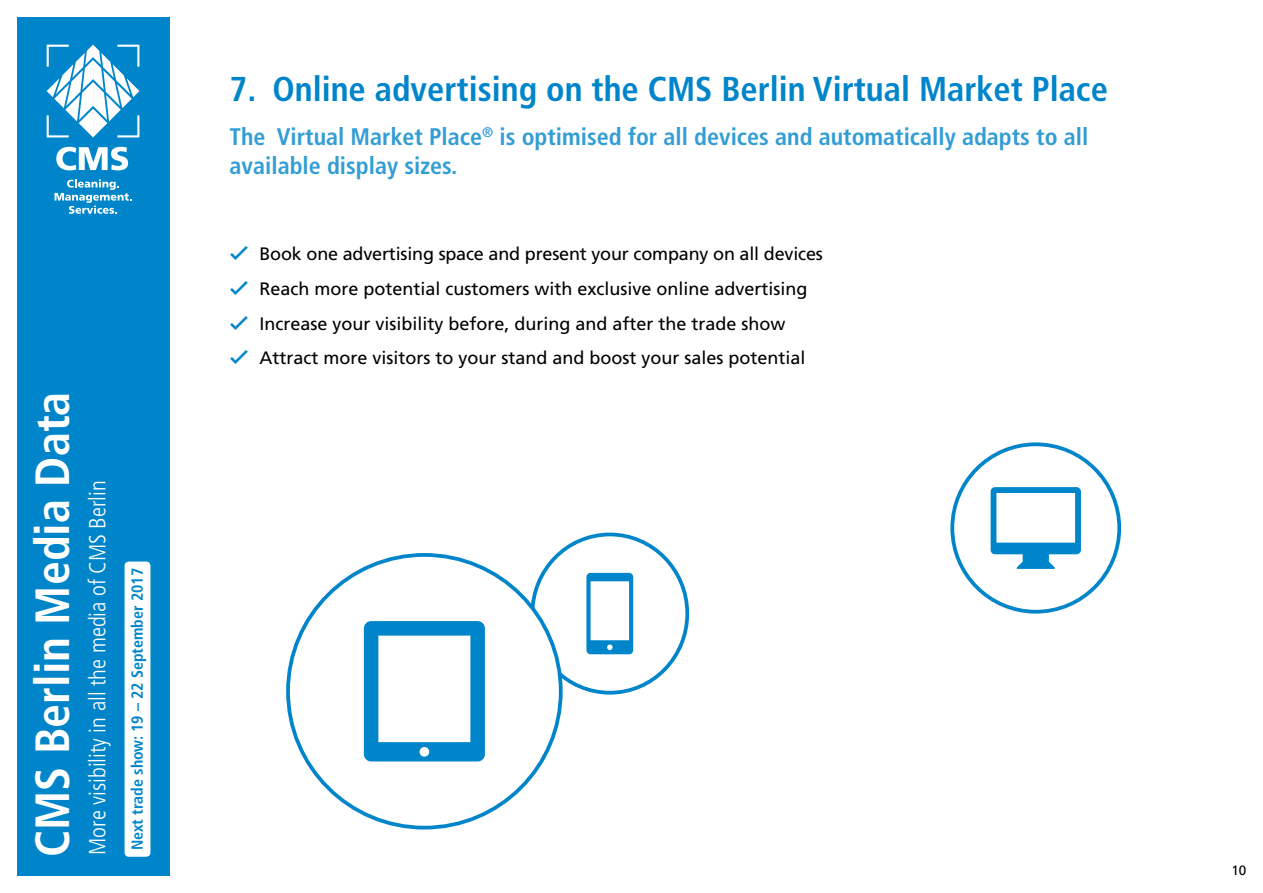
<style>
.page{position:relative;width:1263px;height:893px;background:#fff}
.page>*{position:absolute;margin:0;border:0;box-sizing:border-box;transform-origin:0 0}
.t1{font:700 condensed 48px "Frutiger LT Std";color:#fff}
.t2{font:700 condensed 34.5px "Frutiger LT Std";color:#0085ca}
.t3{font:700 condensed 24px/28.8px "Frutiger LT Std";color:#339dd5}
.t4{font:300 condensed 23.25px "Frutiger LT Std";color:#fff}
.t5{font:18px "Frutiger LT Std";color:#000}
.t6{font:700 condensed 16.05px "Frutiger LT Std";color:#0085ca}
.t7{font:13.5px "Frutiger LT Std";color:#000}
.s1{font-family:"Gujarati";font-size:21px;color:#0085ca}
</style>
<div class="page">
<div style="left:17px;top:17px;width:152px;height:859px;background:#0085ca"></div>
<div style="left:530px;top:533px;width:159px;height:162px;border:4px solid #0085ca;border-radius:50%"></div>
<svg style="left:586px;top:573px;width:47px;height:81px"></svg>
<div style="left:288px;top:555px;width:273px;height:273px;background:#fff;border-radius:50%"></div>
<svg style="left:364px;top:621px;width:121px;height:140px"></svg>
<div style="left:950px;top:442px;width:171px;height:172px;border:4px solid #0085ca;border-radius:50%"></div>
<svg style="left:991px;top:487px;width:90px;height:82px"></svg>
<div style="left:125px;top:562px;width:25px;height:295px;background:#fff;border-radius:4px"></div>
<svg style="left:56px;top:147px;width:72px;height:23px"></svg>
<svg style="left:55px;top:179px;width:77px;height:35px"></svg>
<svg style="left:47px;top:45px;width:92px;height:92px"></svg>
<h1 class="t1" style="left:24px;top:857px;width:467px;rotate:-90deg">CMS Berlin Media Data</h1>
<p class="t4" style="left:84px;top:855px;width:376px;rotate:-90deg">More visibility in all the media of CMS Berlin</p>
<p class="t6" style="left:128px;top:850px;width:284px;rotate:-90deg">Next trade show: 19 – 22 September 2017</p>
<h2 class="t2" style="left:230px;top:69px;width:880px">7. Online advertising on the CMS Berlin Virtual Market Place</h2>
<h3 class="t3" style="left:230px;top:122px;width:860px">The Virtual Market Place<sup>®</sup> is optimised for all devices and automatically adapts to all available display sizes.</h3>
<p class="t5" style="left:230px;top:244px;width:595px"><span class="s1">✓</span> Book one advertising space and present your company on all devices</p>
<p class="t5" style="left:230px;top:278px;width:579px"><span class="s1">✓</span> Reach more potential customers with exclusive online advertising</p>
<p class="t5" style="left:230px;top:313px;width:557px"><span class="s1">✓</span> Increase your visibility before, during and after the trade show</p>
<p class="t5" style="left:230px;top:347px;width:577px"><span class="s1">✓</span> Attract more visitors to your stand and boost your sales potential</p>
<p class="t7" style="left:1231px;top:862px;width:17px">10</p>
</div>
